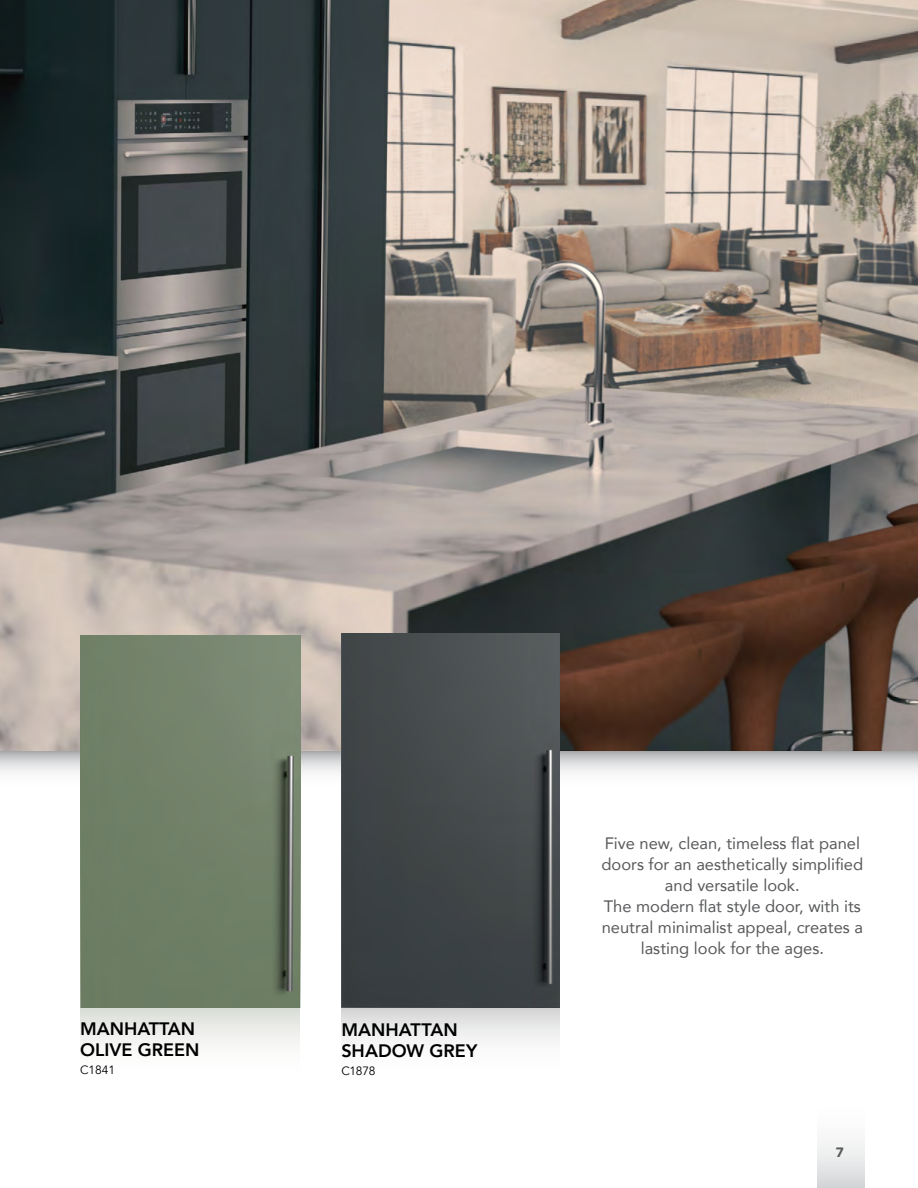
<style>
.page{position:relative;width:918px;height:1188px;background:#fff}
.page>*{position:absolute;margin:0;border:0;box-sizing:border-box;transform-origin:0 0}
.t1{font:800 18px/21px "Avenir";color:#000}
.t2{font:16.5px/21px "Avenir";color:#58595b;text-align:center}
.t3{font:900 13.5px "Avenir";color:#58595b}
.t4{font:12px "Avenir";letter-spacing:-.005em;color:#000}
</style>
<div class="page">
<div style="left:817px;top:1094px;width:47px;height:94px;background:linear-gradient(to bottom,#fff,#dbdcde)"></div>
<svg style="left:0;top:751px;width:918px;height:22px"></svg>
<img style="left:0;top:0;width:918px;height:751px">
<div style="left:80px;top:1008px;width:219px;height:69px;background:linear-gradient(to bottom,#dfe1dc,#fff)"></div>
<div style="left:341px;top:1008px;width:219px;height:69px;background:linear-gradient(to bottom,#dbdcdc,#fff)"></div>
<img style="left:80px;top:635px;width:221px;height:373px">
<img style="left:341px;top:633px;width:219px;height:374px">
<p class="t1" style="left:80px;top:1018px;width:121px">MANHATTAN<br>OLIVE GREEN</p>
<p class="t4" style="left:80px;top:1063px;width:37px">C1841</p>
<p class="t1" style="left:341px;top:1019px;width:138px">MANHATTAN<br>SHADOW GREY</p>
<p class="t4" style="left:341px;top:1064px;width:36px">C1878</p>
<p class="t2" style="left:602px;top:832px;width:263px">Five new, clean, timeless flat panel doors for an aesthetically simplified and versatile look.<br>The modern flat style door, with its neutral minimalist appeal, creates a lasting look for the ages.</p>
<p class="t3" style="left:836px;top:1141px;width:9px">7</p>
</div>
